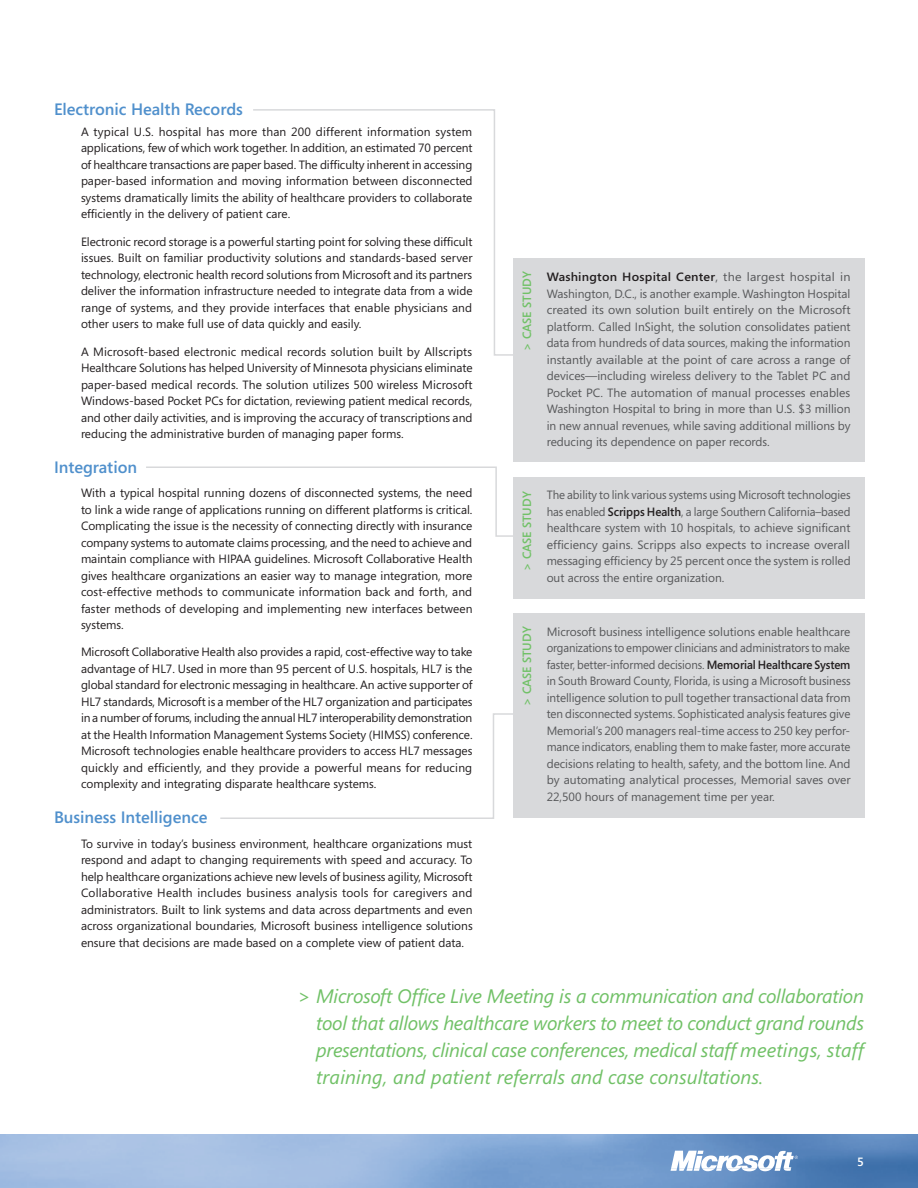
<style>
.page{position:relative;width:918px;height:1188px;background:#fff}
.page>*{position:absolute;margin:0;border:0;box-sizing:border-box;transform-origin:0 0}
.t1{font:italic 19.5px/27px "Segoe";color:#71c167;text-align:justify}
.t2{font:600 16.5px "Segoe";color:#5090cc}
.t3{font:12px/16.5px "Segoe";color:#231f20;text-align:justify}
.t4{font:12px/16.5px "Segoe";color:#57585a;text-align:justify}
.t5{font:12px/16.5px "Segoe";color:#57585a;text-align:justify;scale:1.05 1}
.t6{font:12px/16.5px "Segoe";color:#57585a;text-align:justify;scale:.96 1}
.t7{font:600 12px "Segoe";color:#71c167}
.t8{font:600 12px "Segoe";color:#fff}
.s1{font-weight:600;color:#231f20}
</style>
<div class="page">
<img style="left:0;top:1134px;width:918px;height:54px">
<svg style="left:671px;top:1151px;width:127px;height:20px"></svg>
<div style="left:513px;top:477px;width:351px;height:122px;background:#d8d9db"></div>
<div style="left:513px;top:613px;width:351px;height:205px;background:#d8d9db"></div>
<div style="left:513px;top:258px;width:351px;height:204px;background:#d8d9db"></div>
<svg style="left:253px;top:109px;width:260px;height:247px"></svg>
<svg style="left:146px;top:466px;width:367px;height:71px"></svg>
<svg style="left:220px;top:713px;width:293px;height:106px"></svg>
<h2 class="t2" style="left:54px;top:100px;width:190px">Electronic Health Records</h2>
<p class="t3" style="left:81px;top:124px;width:393px">A typical U.S. hospital has more than 200 different information system applications, few of which work together. In addition, an estimated 70 percent of healthcare transactions are paper based. The difficulty inherent in accessing paper-based information and moving information between disconnected systems dramatically limits the ability of healthcare providers to collaborate efficiently in the delivery of patient care.</p>
<p class="t3" style="left:81px;top:233px;width:393px">Electronic record storage is a powerful starting point for solving these difficult issues. Built on familiar productivity solutions and standards-based server technology, electronic health record solutions from Microsoft and its partners deliver the information infrastructure needed to integrate data from a wide range of systems, and they provide interfaces that enable physicians and other users to make full use of data quickly and easily.</p>
<p class="t3" style="left:81px;top:343px;width:393px">A Microsoft-based electronic medical records solution built by Allscripts Healthcare Solutions has helped University of Minnesota physicians eliminate paper-based medical records. The solution utilizes 500 wireless Microsoft Windows-based Pocket PCs for dictation, reviewing patient medical records, and other daily activities, and is improving the accuracy of transcriptions and reducing the administrative burden of managing paper forms.</p>
<h2 class="t2" style="left:54px;top:458px;width:85px">Integration</h2>
<p class="t3" style="left:81px;top:485px;width:393px">With a typical hospital running dozens of disconnected systems, the need to link a wide range of applications running on different platforms is critical.<br>Complicating the issue is the necessity of connecting directly with insurance company systems to automate claims processing, and the need to achieve and maintain compliance with HIPAA guidelines. Microsoft Collaborative Health gives healthcare organizations an easier way to manage integration, more cost-effective methods to communicate information back and forth, and faster methods of developing and implementing new interfaces between systems.</p>
<p class="t3" style="left:81px;top:644px;width:393px">Microsoft Collaborative Health also provides a rapid, cost-effective way to take advantage of HL7. Used in more than 95 percent of U.S. hospitals, HL7 is the global standard for electronic messaging in healthcare. An active supporter of HL7 standards, Microsoft is a member of the HL7 organization and participates in a number of forums, including the annual HL7 interoperability demonstration at the Health Information Management Systems Society (HIMSS) conference.<br>Microsoft technologies enable healthcare providers to access HL7 messages quickly and efficiently, and they provide a powerful means for reducing complexity and integrating disparate healthcare systems.</p>
<h2 class="t2" style="left:54px;top:808px;width:155px">Business Intelligence</h2>
<p class="t3" style="left:81px;top:835px;width:393px">To survive in today’s business environment, healthcare organizations must respond and adapt to changing requirements with speed and accuracy. To help healthcare organizations achieve new levels of business agility, Microsoft Collaborative Health includes business analysis tools for caregivers and administrators. Built to link systems and data across departments and even across organizational boundaries, Microsoft business intelligence solutions ensure that decisions are made based on a complete view of patient data.</p>
<p class="t7" style="left:520px;top:351px;width:81px;rotate:-90deg">&gt; CASE STUDY</p>
<p class="t5" style="left:547px;top:269px;width:291px"><span class="s1">Washington Hospital Center</span>, the largest hospital in Washington, D.C., is another example. Washington Hospital created its own solution built entirely on the Microsoft platform. Called InSight, the solution consolidates patient data from hundreds of data sources, making the information instantly available at the point of care across a range of devices—including wireless delivery to the Tablet PC and Pocket PC. The automation of manual processes enables Washington Hospital to bring in more than U.S. $3 million in new annual revenues, while saving additional millions by reducing its dependence on paper records.</p>
<p class="t7" style="left:520px;top:571px;width:81px;rotate:-90deg">&gt; CASE STUDY</p>
<p class="t6" style="left:547px;top:487px;width:318px">The ability to link various systems using Microsoft technologies has enabled <span class="s1">Scripps Health</span>, a large Southern California–based healthcare system with 10 hospitals, to achieve significant efficiency gains. Scripps also expects to increase overall messaging efficiency by 25 percent once the system is rolled out across the entire organization.</p>
<p class="t7" style="left:520px;top:706px;width:81px;rotate:-90deg">&gt; CASE STUDY</p>
<p class="t4" style="left:547px;top:623px;width:305px">Microsoft business intelligence solutions enable healthcare organizations to empower clinicians and administrators to make faster, better-informed decisions. <span class="s1">Memorial Healthcare System </span>in South Broward County, Florida, is using a Microsoft business intelligence solution to pull together transactional data from ten disconnected systems. Sophisticated analysis features give Memorial’s 200 managers real-time access to 250 key perfor&shy;mance indicators, enabling them to make faster, more accurate decisions relating to health, safety, and the bottom line. And by automating analytical processes, Memorial saves over 22,500 hours of management time per year.</p>
<p class="t1" style="left:316px;top:983px;width:549px;text-indent:-19px">&gt; Microsoft Office Live Meeting is a communication and collaboration tool that allows healthcare workers to meet to conduct grand rounds presentations, clinical case conferences, medical staff meetings, staff training, and patient referrals and case consultations.</p>
<p class="t8" style="left:857px;top:1155px;width:8px">5</p>
</div>
